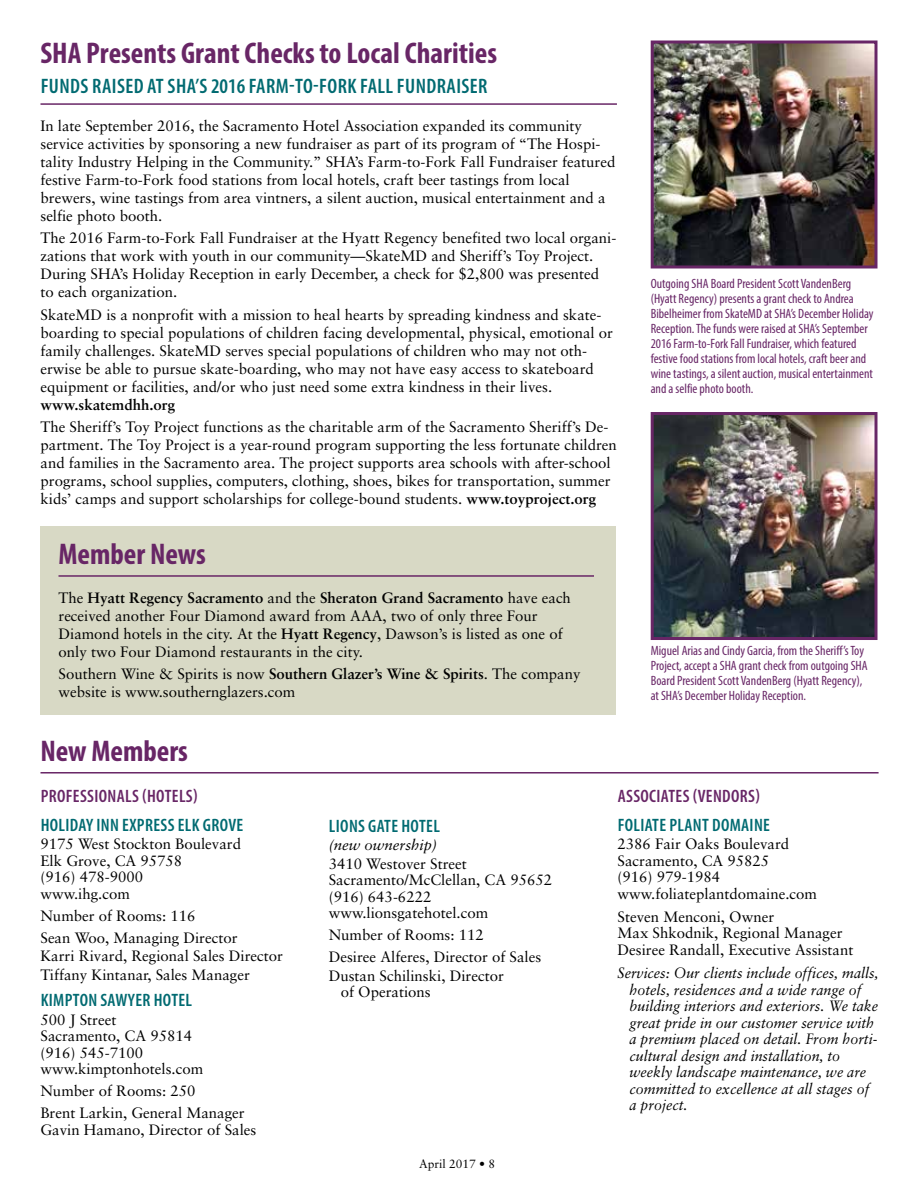
<style>
.page{position:relative;width:918px;height:1188px;background:#fff}
.page>*{position:absolute;margin:0;border:0;box-sizing:border-box;transform-origin:0 0}
.t1{font:700 condensed 30px "Myriad Pro";color:#682666}
.t2{font:600 condensed 21px "Myriad Pro";letter-spacing:.02em;color:#006a71}
.t3{font:600 condensed 18px "Myriad Pro";letter-spacing:.02em;color:#006a71}
.t4{font:600 condensed 18px "Myriad Pro";letter-spacing:.02em;color:#682666}
.t5{font:15px/18px "Sabon";color:#000}
.t6{font:italic 15px/16.5px "Sabon";color:#000;scale:.95 1}
.t7{font:700 15px "Sabon";color:#000}
.t8{font:italic 15px "Sabon";color:#000}
.t9{font:condensed 13.5px/15px "Myriad Pro";color:#682666}
.t10{font:12px "Sabon";color:#000}
.s1{font-weight:700}
</style>
<div class="page">
<div style="left:40px;top:526px;width:576px;height:189px;background:#d8d9c5"></div>
<hr style="left:40px;top:103px;width:577px;height:2px;background:#682666">
<img style="left:655px;top:44px;width:219px;height:220px">
<div style="left:651px;top:40px;width:227px;height:228px;border:3px solid #682666"></div>
<img style="left:655px;top:416px;width:219px;height:220px">
<div style="left:651px;top:412px;width:227px;height:228px;border:3px solid #682666"></div>
<hr style="left:40px;top:772px;width:839px;height:2px;background:#682666">
<hr style="left:58px;top:575px;width:536px;height:2px;background:#682666">
<h1 class="t1" style="left:40px;top:34px;width:458px">SHA Presents Grant Checks to Local Charities</h1>
<h2 class="t2" style="left:41px;top:73px;width:448px">FUNDS RAISED AT SHA’S 2016 FARM-TO-FORK FALL FUNDRAISER</h2>
<p class="t5" style="left:40px;top:116px;width:576px">In late September 2016, the Sacramento Hotel Association expanded its community service activities by sponsoring a new fundraiser as part of its program of “The Hospi&shy;tality Industry Helping in the Community.” SHA’s Farm-to-Fork Fall Fundraiser featured festive Farm-to-Fork food stations from local hotels, craft beer tastings from local brewers, wine tastings from area vintners, a silent auction, musical entertainment and a selfie photo booth.</p>
<p class="t5" style="left:40px;top:229px;width:577px">The 2016 Farm-to-Fork Fall Fundraiser at the Hyatt Regency benefited two local organi&shy;zations that work with youth in our community—SkateMD and Sheriff’s Toy Project.<br>During SHA’s Holiday Reception in early December, a check for $2,800 was presented<br>to each organization.</p>
<p class="t5" style="left:40px;top:305px;width:574px">SkateMD is a nonprofit with a mission to heal hearts by spreading kindness and skate&shy;boarding to special populations of children facing developmental, physical, emotional or family challenges. SkateMD serves special populations of children who may not oth&shy;erwise be able to pursue skate-boarding, who may not have easy access to skateboard equipment or facilities, and/or who just need some extra kindness in their lives.</p>
<p class="t7" style="left:40px;top:395px;width:136px">www.skatemdhh.org</p>
<p class="t5" style="left:40px;top:418px;width:578px">The Sheriff’s Toy Project functions as the charitable arm of the Sacramento Sheriff’s De&shy;partment. The Toy Project is a year-round program supporting the less fortunate children and families in the Sacramento area. The project supports area schools with after-school programs, school supplies, computers, clothing, shoes, bikes for transportation, summer kids’ camps and support scholarships for college-bound students. <span class="s1">www.toyproject.org</span></p>
<h1 class="t1" style="left:58px;top:536px;width:149px">Member News</h1>
<p class="t5" style="left:58px;top:588px;width:514px">The <span class="s1">Hyatt Regency Sacramento</span> and the <span class="s1">Sheraton Grand Sacramento</span> have each received another Four Diamond award from AAA, two of only three Four Diamond hotels in the city. At the <span class="s1">Hyatt Regency</span>, Dawson’s is listed as one of only two Four Diamond restaurants in the city.</p>
<p class="t5" style="left:58px;top:665px;width:524px">Southern Wine &amp; Spirits is now <span class="s1">Southern Glazer’s Wine &amp; Spirits</span>. The company website is www.southernglazers.com</p>
<h1 class="t1" style="left:40px;top:732px;width:149px">New Members</h1>
<p class="t9" style="left:651px;top:276px;width:224px">Outgoing SHA Board President Scott VandenBerg (Hyatt Regency) presents a grant check to Andrea Bibelheimer from SkateMD at SHA’s December Holiday Reception. The funds were raised at SHA’s September 2016 Farm-to-Fork Fall Fundraiser, which featured festive food stations from local hotels, craft beer and wine tastings, a silent auction, musical entertainment and a selfie photo booth.</p>
<p class="t9" style="left:651px;top:642px;width:218px">Miguel Arias and Cindy Garcia, from the Sheriff’s Toy Project, accept a SHA grant check from outgoing SHA Board President Scott VandenBerg (Hyatt Regency), at SHA’s December Holiday Reception.</p>
<p class="t4" style="left:41px;top:785px;width:159px">PROFESSIONALS (HOTELS)</p>
<p class="t3" style="left:41px;top:813px;width:204px">HOLIDAY INN EXPRESS ELK GROVE</p>
<p class="t5" style="left:40px;top:836px;width:202px;line-height:16.5px">9175 West Stockton Boulevard<br>Elk Grove, CA 95758<br>(916) 478-9000<br>www.ihg.com</p>
<p class="t5" style="left:40px;top:904px;width:199px;line-height:21.9px">Number of Rooms: 116<br>Sean Woo, Managing Director</p>
<p class="t5" style="left:40px;top:946px;width:244px;line-height:18.6px">Karri Rivard, Regional Sales Director<br>Tiffany Kintanar, Sales Manager</p>
<p class="t3" style="left:41px;top:989px;width:153px">KIMPTON SAWYER HOTEL</p>
<p class="t5" style="left:40px;top:1011px;width:164px;line-height:16.5px">500 J Street<br>Sacramento, CA 95814 (916) 545-7100 www.kimptonhotels.com</p>
<p class="t5" style="left:40px;top:1080px;width:206px;line-height:21.9px">Number of Rooms: 250<br>Brent Larkin, General Manager</p>
<p class="t5" style="left:40px;top:1120px;width:217px">Gavin Hamano, Director of Sales</p>
<p class="t3" style="left:329px;top:815px;width:112px">LIONS GATE HOTEL</p>
<p class="t8" style="left:329px;top:836px;width:110px">(new ownership)</p>
<p class="t5" style="left:329px;top:855px;width:225px;line-height:16.5px">3410 Westover Street<br>Sacramento/McClellan, CA 95652 (916) 643-6222 www.lionsgatehotel.com</p>
<p class="t5" style="left:329px;top:924px;width:214px;line-height:21.9px">Number of Rooms: 112<br>Desiree Alferes, Director of Sales</p>
<p class="t5" style="left:341px;top:967px;width:165px;line-height:16.5px;text-indent:-12px">Dustan Schilinski, Director of Operations</p>
<p class="t10" style="left:419px;top:1157px;width:78px">April 2017 • 8</p>
<p class="t4" style="left:618px;top:785px;width:144px">ASSOCIATES (VENDORS)</p>
<p class="t3" style="left:618px;top:813px;width:154px">FOLIATE PLANT DOMAINE</p>
<p class="t5" style="left:618px;top:836px;width:201px;line-height:16.5px">2386 Fair Oaks Boulevard<br>Sacramento, CA 95825<br>(916) 979-1984 www.foliateplantdomaine.com</p>
<p class="t5" style="left:618px;top:908px;width:237px;line-height:16.5px">Steven Menconi, Owner<br>Max Shkodnik, Regional Manager<br>Desiree Randall, Executive Assistant</p>
<p class="t6" style="left:630px;top:965px;width:264px;text-indent:-12px">Services: Our clients include offices, malls, hotels, residences and a wide range of building interiors and exteriors. We take great pride in our customer service with a premium placed on detail. From horti&shy;cultural design and installation, to weekly landscape maintenance, we are committed to excellence at all stages of a project.</p>
</div>
